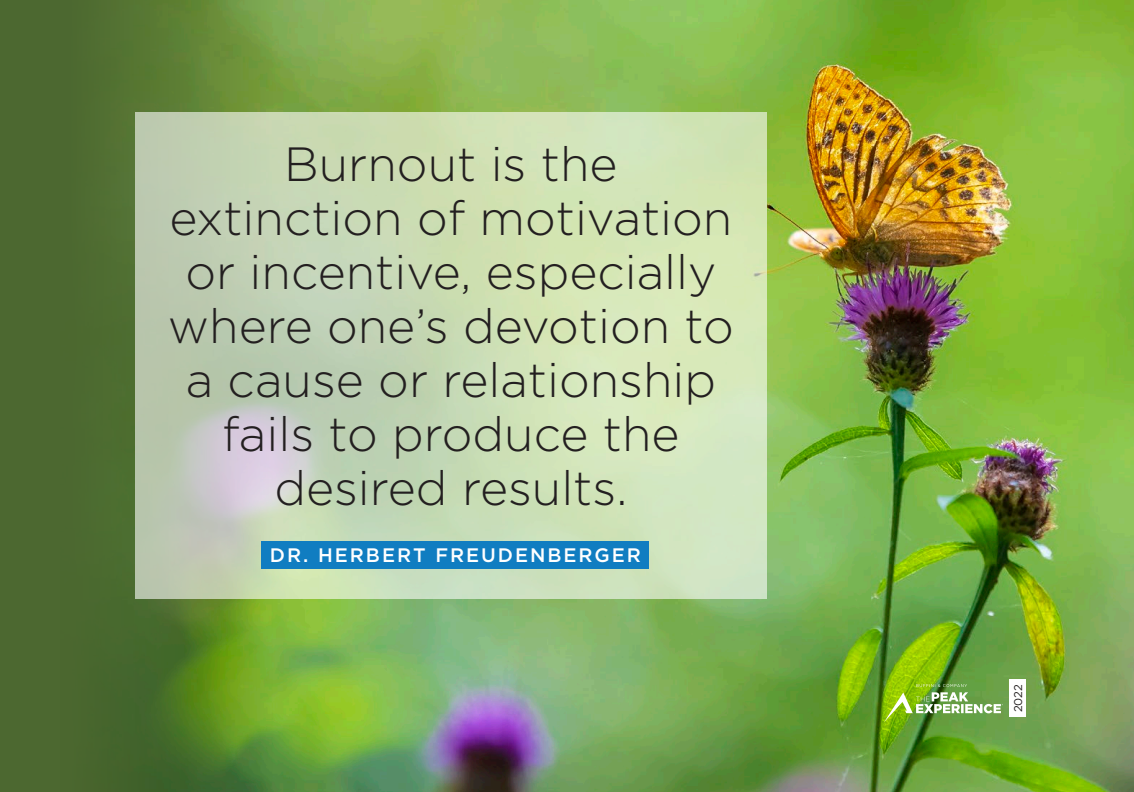
<style>
.page{position:relative;width:1134px;height:792px;background:#4c6830}
.page>*{position:absolute;margin:0;border:0;box-sizing:border-box;transform-origin:0 0}
._22_quote{font:300 48px/54px "Gotham";color:#231f20;text-align:center}
._22_quote_Source{font:500 19.5px "Gotham";letter-spacing:.1em;color:#fff}
._2022_Black{font:11.25px "Gotham";color:#231f20}
</style>
<div class="page">
<img style="left:115px;top:0;width:1019px;height:792px">
<div style="left:1010px;top:680px;width:16px;height:37px;background:#fff"></div>
<img style="left:884px;top:684px;width:119px;height:38px">
<svg style="left:135px;top:112px;width:632px;height:487px;background:#cadab7"></svg>
<div style="left:262px;top:542px;width:387px;height:27px;background:#107dc1"></div>
<p class="_22_quote" style="left:168px;top:136px;width:567px">Burnout is the extinction of motivation or incentive, especially where one’s devotion to a cause or relationship fails to produce the desired results.</p>
<p class="_22_quote_Source" style="left:270px;top:542px;width:373px">DR. HERBERT FREUDENBERGER</p>
<p class="_2022_Black" style="left:1011px;top:712px;width:30px;rotate:-90deg">2022</p>
</div>
